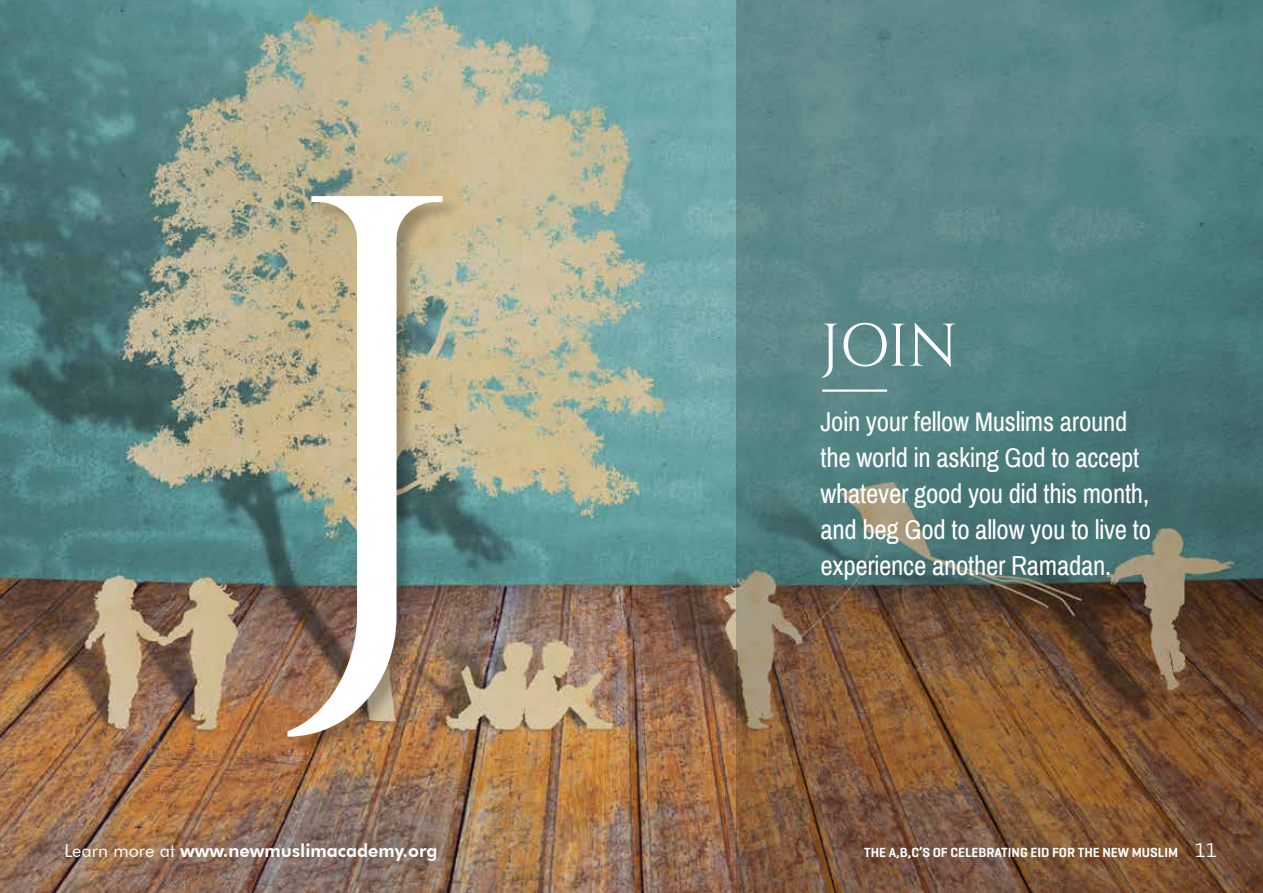
<style>
.page{position:relative;width:1263px;height:893px;background:#fff}
.page>*{position:absolute;margin:0;border:0;box-sizing:border-box;transform-origin:0 0}
.t1{font:600px "Cinzel";color:#fff}
.t2{font:60px "Cinzel";color:#fff}
.t3{font:27px/36px "Archivo Narrow";letter-spacing:-.01em;color:#fff}
.t4{font:800 18px "Futura BT";color:#fff}
.t5{font:600 13.5px "Geogrotesque";color:#fff}
.s1{font-weight:400}
.s2{font-weight:400;font-size:20.4px}
</style>
<div class="page">
<img style="left:0;top:0;width:736px;height:893px">
<svg style="left:736px;top:0;width:527px;height:893px;background:#617167"></svg>
<div style="left:289px;top:197px;width:173px;height:559px;background:#000;opacity:.25"></div>
<hr style="left:822px;top:389px;width:65px;height:3px;background:#fff">
<h1 class="t1" style="left:275px;top:68px;width:196px">J</h1>
<h2 class="t2" style="left:820px;top:311px;width:139px">JOIN</h2>
<p class="t3" style="left:820px;top:404px;width:332px">Join your fellow Muslims around the world in asking God to accept whatever good you did this month, and beg God to allow you to live to experience another Ramadan.</p>
<p class="t4" style="left:64px;top:840px;width:375px"><span class="s1">Learn more at</span> www.newmuslimacademy.org</p>
<p class="t5" style="left:864px;top:844px;width:354px">THE A,B,C’S OF CELEBRATING EID FOR THE NEW MUSLIM <span class="s2">11</span></p>
</div>
